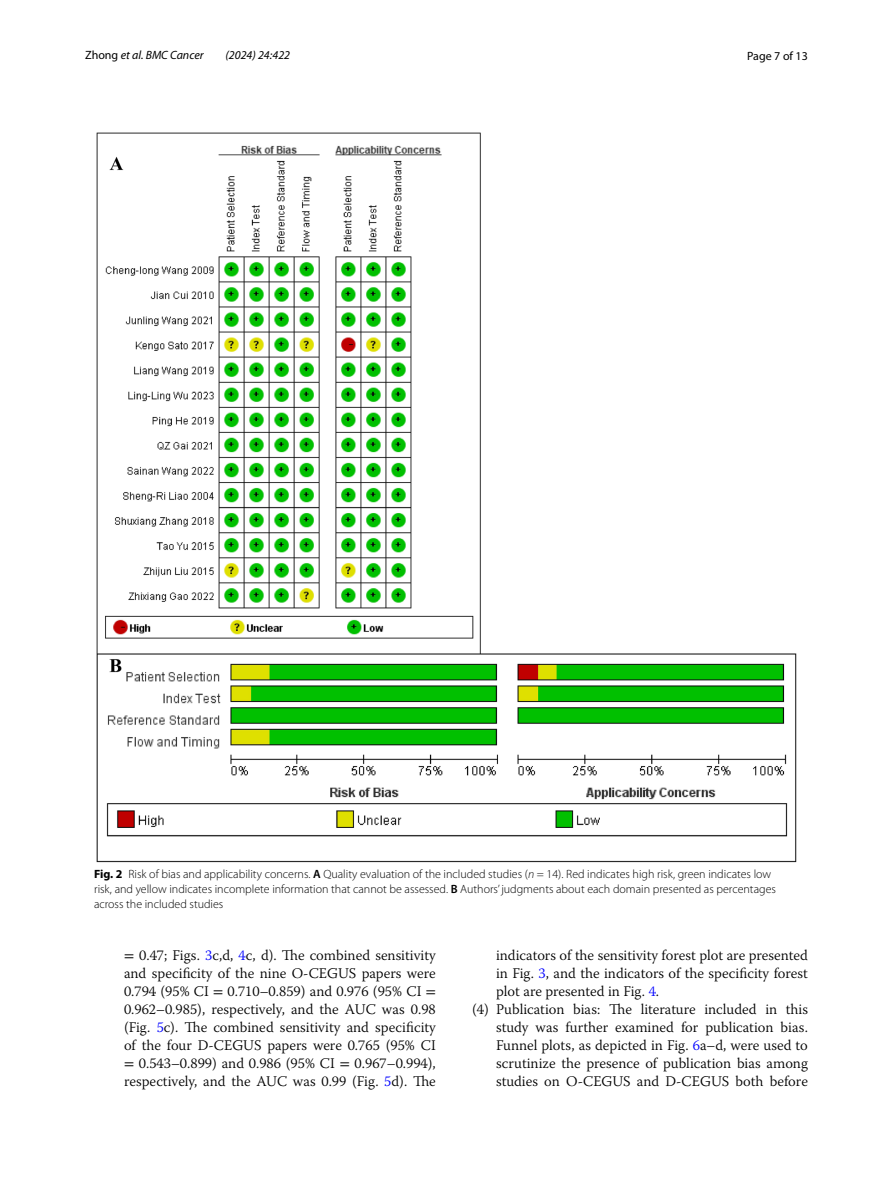
<style>
.page{position:relative;width:893px;height:1187px;background:#fff}
.page>*{position:absolute;margin:0;border:0;box-sizing:border-box;transform-origin:0 0}
.t1{font:300 14.7px/18px "Warnock Pro";color:#000;text-align:justify}
.t2{font:300 12px/15px "Myriad Pro";color:#000}
.t3{font:italic 12px "Myriad Pro";color:#000}
.t4{font:12px "Myriad Pro";color:#000}
.s1{font-style:normal}
.s2{font-weight:700}
.s3{font-weight:600}
.s4{font-style:italic}
.s5{font-family:"STIX";font-weight:400}
.s6{color:#00f}
</style>
<div class="page">
<img style="left:96px;top:133px;width:701px;height:729px">
<p class="t3" style="left:85px;top:48px;width:120px"><span class="s1">Zhong</span> et al. BMC Cancer</p>
<p class="t3" style="left:225px;top:48px;width:66px">(2024) 24:422</p>
<p class="t4" style="left:747px;top:48px;width:62px">Page 7 of 13</p>
<p class="t2" style="left:94px;top:866px;width:683px"><span class="s2">Fig. 2</span> Risk of bias and applicability concerns. <span class="s3">A</span> Quality evaluation of the included studies (<span class="s4">n</span> = 14). Red indicates high risk, green indicates low risk, and yellow indicates incomplete information that cannot be assessed. <span class="s3">B</span> Authors’ judgments about each domain presented as percentages across the included studies</p>
<p class="t1" style="left:124px;top:945px;width:313px"><span class="s5">=</span> 0.47; Figs. <span class="s6">3</span>c,d, <span class="s6">4</span>c, d). The combined sensitivity and specificity of the nine O-CEGUS papers were 0.794 (95% CI <span class="s5">=</span> 0.710–0.859) and 0.976 (95% CI <span class="s5">= </span>0.962–0.985), respectively, and the AUC was 0.98 (Fig. <span class="s6">5</span>c). The combined sensitivity and specificity of the four D-CEGUS papers were 0.765 (95% CI <span class="s5">=</span> 0.543–0.899) and 0.986 (95% CI <span class="s5">=</span> 0.967–0.994), respectively, and the AUC was 0.99 (Fig. <span class="s6">5</span>d). The</p>
<p class="t1" style="left:496px;top:945px;width:313px">indicators of the sensitivity forest plot are presented</p>
<p class="t1" style="left:496px;top:963px;width:313px">in Fig. <span class="s6">3</span>, and the indicators of the specificity forest</p>
<p class="t1" style="left:496px;top:981px;width:165px">plot are presented in Fig. <span class="s6">4</span>.</p>
<p class="t1" style="left:472px;top:999px;width:337px">(4) Publication bias: The literature included in this</p>
<p class="t1" style="left:496px;top:1017px;width:313px">study was further examined for publication bias.</p>
<p class="t1" style="left:496px;top:1035px;width:313px">Funnel plots, as depicted in Fig. <span class="s6">6</span>a–d, were used to</p>
<p class="t1" style="left:496px;top:1053px;width:313px">scrutinize the presence of publication bias among</p>
<p class="t1" style="left:496px;top:1071px;width:313px">studies on O-CEGUS and D-CEGUS both before</p>
</div>
